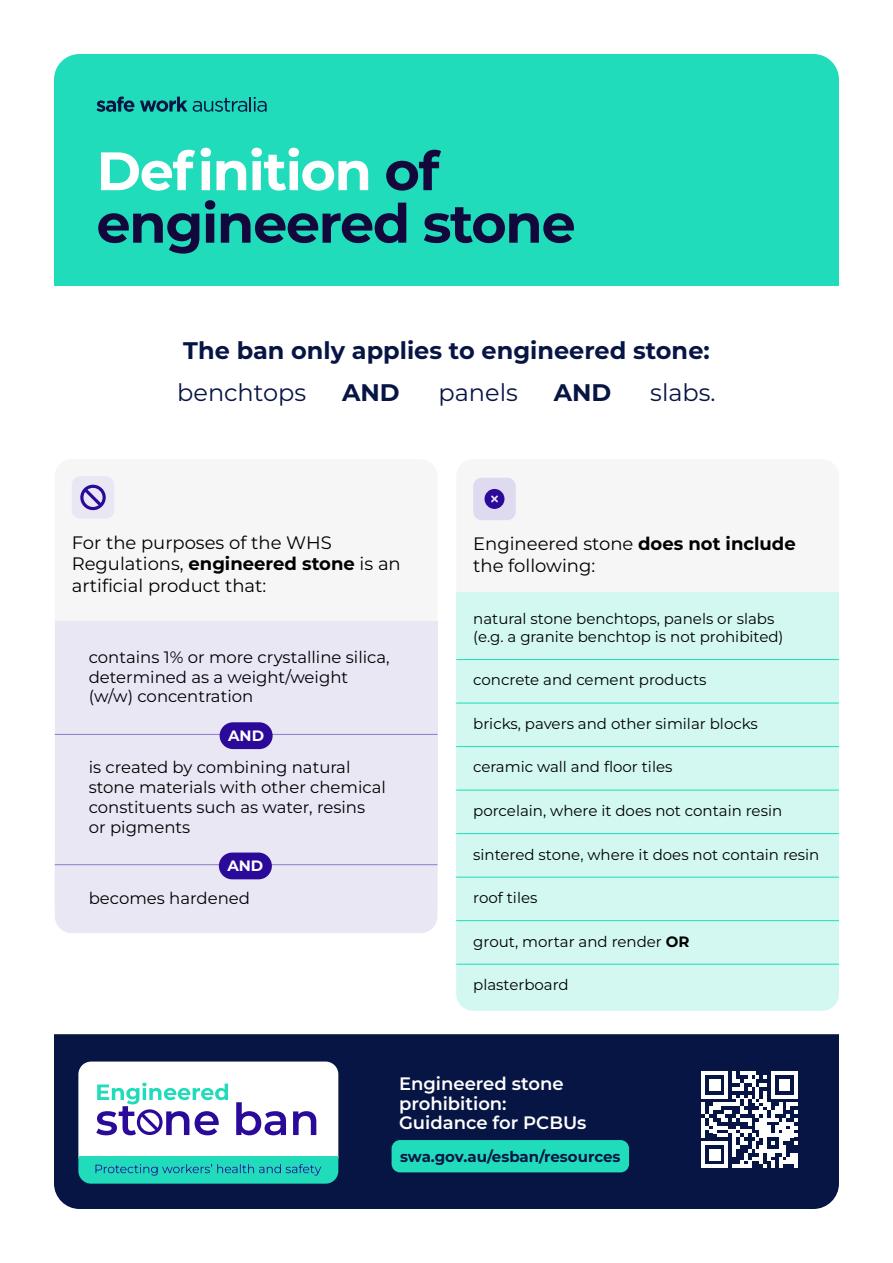
<style>
.page{position:relative;width:893px;height:1263px;background:#fff}
.page>*{position:absolute;margin:0;border:0;box-sizing:border-box;transform-origin:0 0}
.t1{font:700 54px/52.5px "Montserrat";letter-spacing:-.025em;color:#12083c}
.t2{font:700 24px "Montserrat";color:#071544}
.t3{font:24px "Montserrat";color:#071544}
.t4{font:18px/21.6px "Montserrat";color:#000}
.t5{font:600 18px/19.5px "Montserrat";color:#fff}
.t6{font:16.5px/19.8px "Montserrat";color:#000}
.t7{font:15px/18px "Montserrat";color:#000}
.t8{font:700 15px "Montserrat";color:#071544}
.t9{font:700 15px "Montserrat";color:#fff}
.s1{color:#fff}
.s2{font-weight:700}
</style>
<div class="page">
<div style="left:54px;top:54px;width:785px;height:232px;background:#20dcbb"></div>
<div style="left:456px;top:459px;width:383px;height:548px;background:#f6f6f6;border-radius:17px"></div>
<div style="left:456px;top:592px;width:383px;height:71px;background:#d2f8f1"></div>
<div style="left:456px;top:654px;width:383px;height:52px;background:#d2f8f1"></div>
<hr style="left:456px;top:659px;width:383px;height:1px;background:#20dcbb">
<div style="left:456px;top:697px;width:383px;height:53px;background:#d2f8f1"></div>
<hr style="left:456px;top:703px;width:383px;height:1px;background:#20dcbb">
<div style="left:456px;top:741px;width:383px;height:52px;background:#d2f8f1"></div>
<hr style="left:456px;top:746px;width:383px;height:1px;background:#20dcbb">
<div style="left:456px;top:784px;width:383px;height:53px;background:#d2f8f1"></div>
<hr style="left:456px;top:790px;width:383px;height:1px;background:#20dcbb">
<div style="left:456px;top:828px;width:383px;height:52px;background:#d2f8f1"></div>
<hr style="left:456px;top:833px;width:383px;height:1px;background:#20dcbb">
<div style="left:456px;top:871px;width:383px;height:53px;background:#d2f8f1"></div>
<hr style="left:456px;top:877px;width:383px;height:1px;background:#20dcbb">
<div style="left:456px;top:915px;width:383px;height:52px;background:#d2f8f1"></div>
<hr style="left:456px;top:920px;width:383px;height:1px;background:#20dcbb">
<div style="left:456px;top:963px;width:383px;height:48px;background:#d2f8f1"></div>
<hr style="left:456px;top:964px;width:383px;height:1px;background:#20dcbb">
<div style="left:473px;top:478px;width:43px;height:42px;background:#dfdaf0;border-radius:9px"></div>
<svg style="left:484px;top:489px;width:20px;height:20px"></svg>
<div style="left:54px;top:1034px;width:785px;height:175px;background:#071544"></div>
<svg style="left:78px;top:1061px;width:260px;height:123px"></svg>
<div style="left:55px;top:459px;width:382px;height:462px;background:#f6f6f6;border-radius:17px"></div>
<div style="left:55px;top:621px;width:382px;height:111px;background:#eae7f5"></div>
<div style="left:55px;top:732px;width:382px;height:130px;background:#eae7f5"></div>
<hr style="left:55px;top:734px;width:382px;height:1px;background:#9585cc">
<div style="left:55px;top:862px;width:382px;height:71px;background:#eae7f5"></div>
<hr style="left:55px;top:864px;width:382px;height:1px;background:#9585cc">
<div style="left:72px;top:476px;width:42px;height:43px;background:#eae7f5;border-radius:9px"></div>
<svg style="left:80px;top:485px;width:26px;height:25px"></svg>
<div style="left:220px;top:722px;width:53px;height:27px;background:#2b0a99;border-radius:13px"></div>
<div style="left:219px;top:852px;width:53px;height:27px;background:#2b0a99;border-radius:13px"></div>
<svg style="left:97px;top:97px;width:37px;height:15px"></svg>
<svg style="left:140px;top:97px;width:127px;height:15px;background:#179993"></svg>
<div style="left:392px;top:1140px;width:237px;height:32px;background:#20dcbb;border-radius:9px"></div>
<svg style="left:701px;top:1071px;width:97px;height:97px"></svg>
<h1 class="t1" style="left:97px;top:142px;width:481px"><span class="s1">Definition</span> of engineered stone</h1>
<h2 class="t2" style="left:183px;top:334px;width:528px">The ban only applies to engineered stone:</h2>
<h2 class="t3" style="left:177px;top:376px;width:130px">benchtops</h2>
<h2 class="t2" style="left:342px;top:375px;width:59px">AND</h2>
<h2 class="t3" style="left:439px;top:376px;width:81px">panels</h2>
<h2 class="t2" style="left:554px;top:375px;width:59px">AND</h2>
<h2 class="t3" style="left:650px;top:376px;width:67px">slabs.</h2>
<p class="t4" style="left:72px;top:531px;width:331px">For the purposes of the WHS<br>Regulations, <span class="s2">engineered stone</span> is an artificial product that:</p>
<p class="t6" style="left:89px;top:646px;width:302px">contains 1% or more crystalline silica, determined as a weight/weight (w/w) concentration</p>
<p class="t9" style="left:228px;top:725px;width:37px">AND</p>
<p class="t6" style="left:89px;top:757px;width:299px">is created by combining natural stone materials with other chemical constituents such as water, resins or pigments</p>
<p class="t9" style="left:227px;top:855px;width:38px">AND</p>
<p class="t6" style="left:89px;top:887px;width:163px">becomes hardened</p>
<p class="t4" style="left:473px;top:532px;width:324px">Engineered stone <span class="s2">does not include </span>the following:</p>
<p class="t7" style="left:473px;top:609px;width:312px">natural stone benchtops, panels or slabs (e.g. a granite benchtop is not prohibited)</p>
<p class="t7" style="left:473px;top:671px;width:235px">concrete and cement products</p>
<p class="t7" style="left:473px;top:714px;width:286px">bricks, pavers and other similar blocks</p>
<p class="t7" style="left:473px;top:758px;width:201px">ceramic wall and floor tiles</p>
<p class="t7" style="left:473px;top:801px;width:310px">porcelain, where it does not contain resin</p>
<p class="t7" style="left:473px;top:845px;width:348px">sintered stone, where it does not contain resin</p>
<p class="t7" style="left:473px;top:888px;width:66px">roof tiles</p>
<p class="t7" style="left:473px;top:932px;width:218px">grout, mortar and render <span class="s2">OR</span></p>
<p class="t7" style="left:473px;top:975px;width:97px">plasterboard</p>
<p class="t5" style="left:399px;top:1073px;width:189px">Engineered stone prohibition:<br>Guidance for PCBUs</p>
<p class="t8" style="left:400px;top:1146px;width:222px">swa.gov.au/esban/resources</p>
</div>
